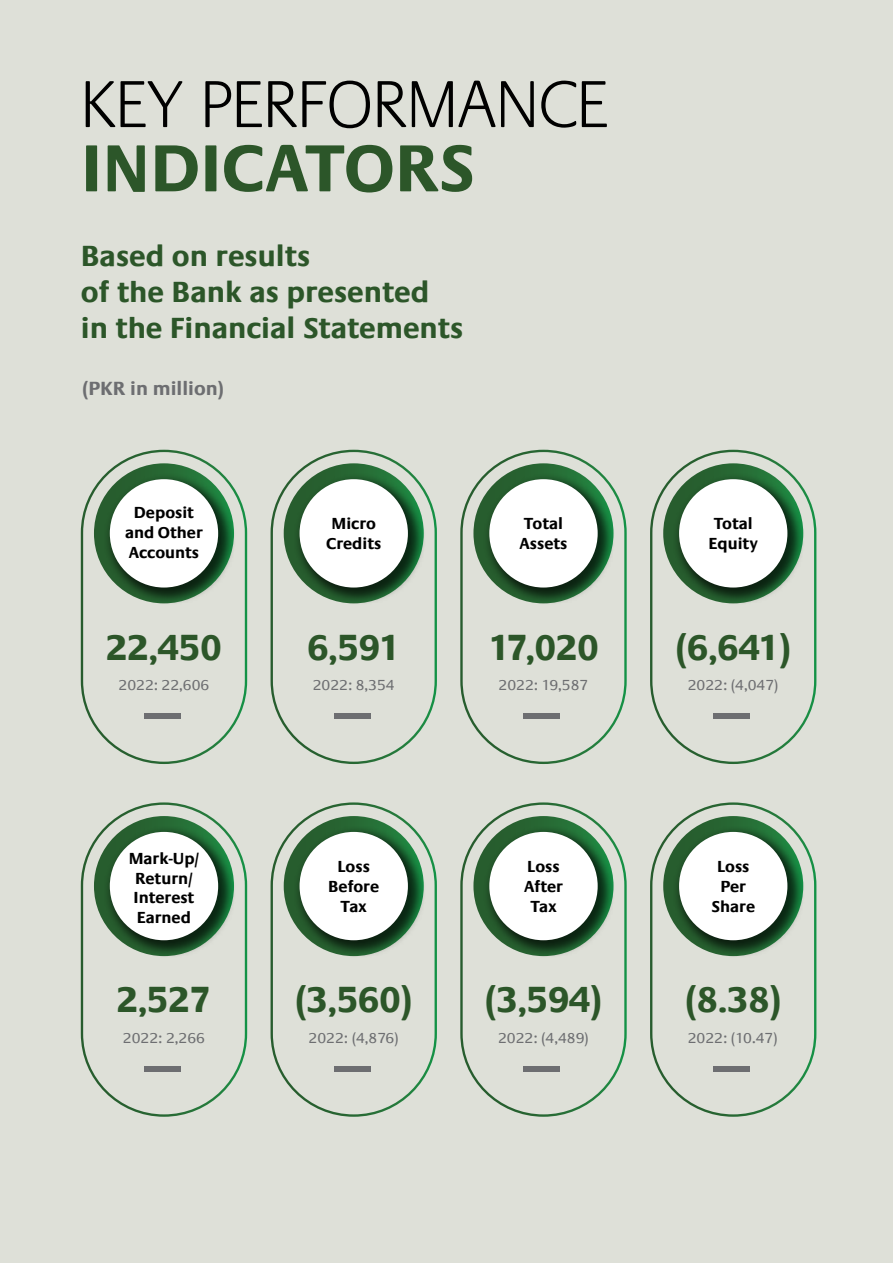
<style>
.page{position:relative;width:893px;height:1263px;background:#dee0d8}
.page>*{position:absolute;margin:0;border:0;box-sizing:border-box;transform-origin:0 0}
.t1{font:300 68.85px "Praxis LT";color:#000}
.t2{font:700 68.85px "Praxis LT";color:#2c5629}
.t3{font:700 37.5px "Praxis LT";color:#2c5629}
.t4{font:700 30px/36px "Praxis LT";color:#2c5629}
.t5{font:700 19.65px "Praxis LT";color:#6d6e71}
.t6{font:700 16.5px/19.8px "Praxis LT";color:#000;text-align:center}
.t7{font:15px "Praxis LT";color:#6d6e71}
</style>
<div class="page">
<div style="left:81px;top:450px;width:166px;height:314px;border:2px solid #fff;border-radius:82px"></div>
<div style="left:81px;top:802px;width:166px;height:315px;border:2px solid #fff;border-radius:82px"></div>
<svg style="left:94px;top:463px;width:140px;height:140px"></svg>
<svg style="left:94px;top:816px;width:140px;height:140px"></svg>
<div style="left:103px;top:472px;width:133px;height:133px;background:#000;opacity:.7"></div>
<div style="left:110px;top:479px;width:108px;height:108px;background:#fff;border-radius:50%"></div>
<div style="left:103px;top:825px;width:133px;height:133px;background:#000;opacity:.7"></div>
<div style="left:110px;top:832px;width:108px;height:108px;background:#fff;border-radius:50%"></div>
<div style="left:144px;top:713px;width:36px;height:6px;background:#6d6e71"></div>
<div style="left:144px;top:1066px;width:36px;height:6px;background:#6d6e71"></div>
<div style="left:271px;top:450px;width:166px;height:314px;border:2px solid #fff;border-radius:82px"></div>
<div style="left:271px;top:802px;width:166px;height:315px;border:2px solid #fff;border-radius:82px"></div>
<svg style="left:284px;top:463px;width:140px;height:140px"></svg>
<svg style="left:284px;top:816px;width:140px;height:140px"></svg>
<div style="left:293px;top:472px;width:133px;height:133px;background:#000;opacity:.7"></div>
<div style="left:300px;top:479px;width:108px;height:108px;background:#fff;border-radius:50%"></div>
<div style="left:293px;top:825px;width:133px;height:133px;background:#000;opacity:.7"></div>
<div style="left:300px;top:832px;width:108px;height:108px;background:#fff;border-radius:50%"></div>
<div style="left:334px;top:713px;width:36px;height:6px;background:#6d6e71"></div>
<div style="left:334px;top:1066px;width:36px;height:6px;background:#6d6e71"></div>
<div style="left:460px;top:450px;width:167px;height:314px;border:2px solid #fff;border-radius:82px"></div>
<div style="left:460px;top:802px;width:167px;height:315px;border:2px solid #fff;border-radius:82px"></div>
<svg style="left:473px;top:463px;width:140px;height:140px"></svg>
<svg style="left:473px;top:816px;width:140px;height:140px"></svg>
<div style="left:483px;top:472px;width:132px;height:133px;background:#000;opacity:.7"></div>
<div style="left:489px;top:479px;width:109px;height:108px;background:#fff;border-radius:50%"></div>
<div style="left:483px;top:825px;width:132px;height:133px;background:#000;opacity:.7"></div>
<div style="left:489px;top:832px;width:109px;height:108px;background:#fff;border-radius:50%"></div>
<div style="left:524px;top:713px;width:36px;height:6px;background:#6d6e71"></div>
<div style="left:524px;top:1066px;width:36px;height:6px;background:#6d6e71"></div>
<div style="left:650px;top:450px;width:166px;height:314px;border:2px solid #fff;border-radius:82px"></div>
<div style="left:650px;top:802px;width:166px;height:315px;border:2px solid #fff;border-radius:82px"></div>
<svg style="left:663px;top:463px;width:140px;height:140px"></svg>
<svg style="left:663px;top:816px;width:140px;height:140px"></svg>
<div style="left:672px;top:472px;width:133px;height:133px;background:#000;opacity:.7"></div>
<div style="left:679px;top:479px;width:108px;height:108px;background:#fff;border-radius:50%"></div>
<div style="left:672px;top:825px;width:133px;height:133px;background:#000;opacity:.7"></div>
<div style="left:679px;top:832px;width:108px;height:108px;background:#fff;border-radius:50%"></div>
<div style="left:713px;top:713px;width:37px;height:6px;background:#6d6e71"></div>
<div style="left:713px;top:1066px;width:37px;height:6px;background:#6d6e71"></div>
<h1 class="t1" style="left:81px;top:67px;width:529px">KEY PERFORMANCE</h1>
<h1 class="t2" style="left:81px;top:131px;width:396px">INDICATORS</h1>
<h3 class="t4" style="left:81px;top:238px;width:384px">Based on results<br>of the Bank as presented in the Financial Statements</h3>
<p class="t5" style="left:82px;top:378px;width:143px">(PKR in million)</p>
<p class="t6" style="left:125px;top:503px;width:79px">Deposit and Other<br>Accounts</p>
<p class="t6" style="left:326px;top:514px;width:57px">Micro<br>Credits</p>
<p class="t6" style="left:520px;top:514px;width:49px;text-align:left">Total<br>Assets</p>
<p class="t6" style="left:709px;top:514px;width:51px">Total<br>Equity</p>
<h2 class="t3" style="left:106px;top:627px;width:117px">22,450</h2>
<h2 class="t3" style="left:307px;top:627px;width:94px">6,591</h2>
<h2 class="t3" style="left:488px;top:627px;width:112px">17,020</h2>
<h2 class="t3" style="left:676px;top:627px;width:116px">(6,641)</h2>
<p class="t7" style="left:119px;top:677px;width:92px">2022: 22,606</p>
<p class="t7" style="left:313px;top:677px;width:84px">2022: 8,354</p>
<p class="t7" style="left:498px;top:677px;width:91px">2022: 19,587</p>
<p class="t7" style="left:688px;top:677px;width:92px">2022: (4,047)</p>
<p class="t6" style="left:129px;top:849px;width:72px">Mark-Up/<br>Return/<br>Interest<br>Earned</p>
<p class="t6" style="left:328px;top:857px;width:52px">Loss<br>Before<br>Tax</p>
<p class="t6" style="left:524px;top:857px;width:40px">Loss<br>After<br>Tax</p>
<p class="t6" style="left:711px;top:857px;width:45px">Loss<br>Per<br>Share</p>
<h2 class="t3" style="left:117px;top:979px;width:96px">2,527</h2>
<h2 class="t3" style="left:295px;top:979px;width:118px">(3,560)</h2>
<h2 class="t3" style="left:485px;top:979px;width:118px">(3,594)</h2>
<h2 class="t3" style="left:685px;top:979px;width:97px">(8.38)</h2>
<p class="t7" style="left:123px;top:1030px;width:84px">2022: 2,266</p>
<p class="t7" style="left:309px;top:1030px;width:92px">2022: (4,876)</p>
<p class="t7" style="left:498px;top:1030px;width:92px">2022: (4,489)</p>
<p class="t7" style="left:688px;top:1030px;width:91px">2022: (10.47)</p>
</div>
